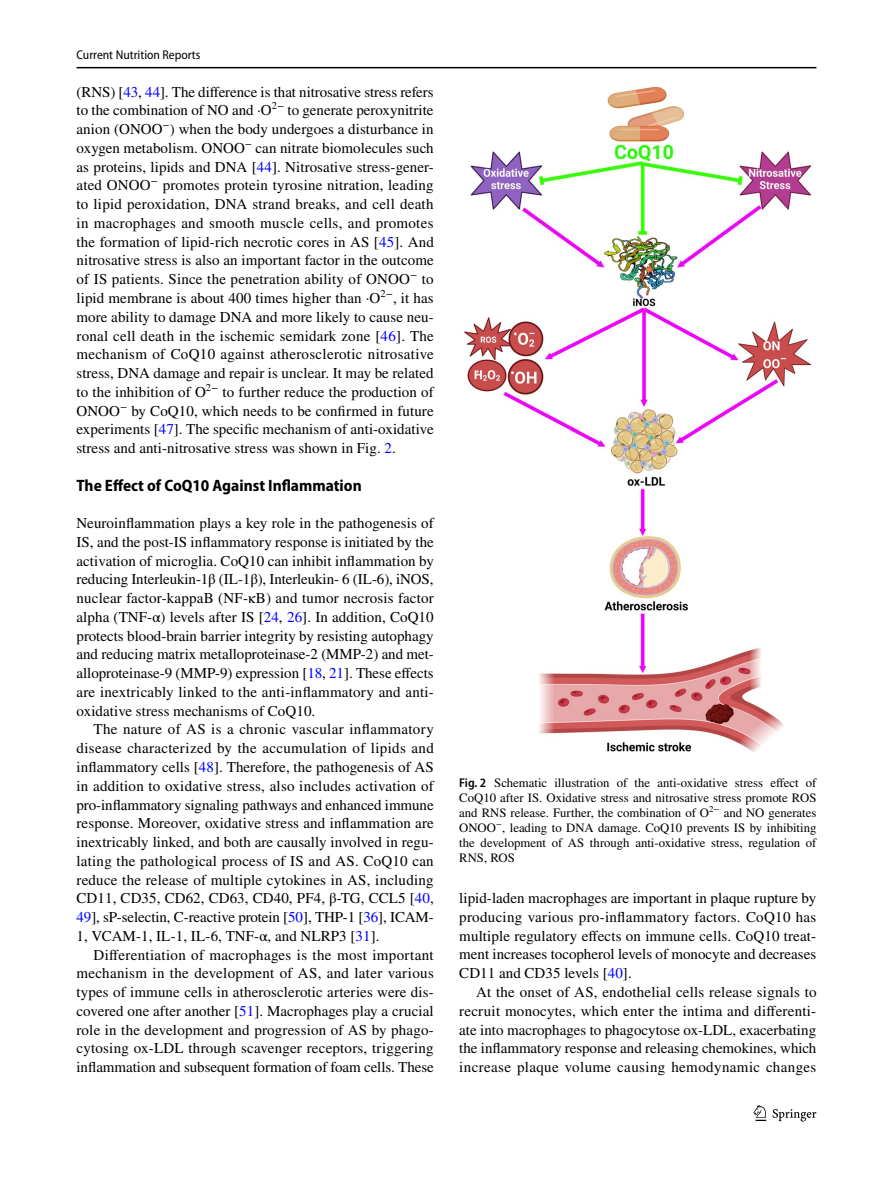
<style>
.page{position:relative;width:893px;height:1187px;background:#fff}
.page>*{position:absolute;margin:0;border:0;box-sizing:border-box;transform-origin:0 0}
.t1{font:700 semi-condensed 16.5px "Myriad Pro";color:#000}
.t2{font:15px/18.8px "STIX";letter-spacing:.005em;color:#000;text-align:justify}
.t3{font:12.75px/15px "STIX";color:#000;text-align:justify}
.t4{font:semi-condensed 12.75px "Myriad Pro";color:#000}
.s1{color:#00f}
.s2{font-family:"Myriad Pro";font-weight:600;font-stretch:semi-condensed}
</style>
<div class="page">
<hr style="left:77px;top:67px;width:739px;height:1px;background:#000">
<svg style="left:753px;top:1105px;width:13px;height:15px"></svg>
<svg style="left:773px;top:1109px;width:43px;height:12px"></svg>
<img style="left:463px;top:87px;width:349px;height:665px">
<p class="t4" style="left:77px;top:48px;width:125px">Current Nutrition Reports</p>
<p class="t2" style="left:77px;top:83px;width:359px">(RNS) [<span class="s1">43</span>, <span class="s1">44</span>]. The difference is that nitrosative stress refers to the combination of NO and ·O<sup>2−</sup> to generate peroxynitrite anion (ONOO<sup>−</sup>) when the body undergoes a disturbance in oxygen metabolism. ONOO<sup>−</sup> can nitrate biomolecules such as proteins, lipids and DNA [<span class="s1">44</span>]. Nitrosative stress-gener&shy;ated ONOO<sup>−</sup> promotes protein tyrosine nitration, leading to lipid peroxidation, DNA strand breaks, and cell death in macrophages and smooth muscle cells, and promotes the formation of lipid-rich necrotic cores in AS [<span class="s1">45</span>]. And nitrosative stress is also an important factor in the outcome of IS patients. Since the penetration ability of ONOO<sup>−</sup> to lipid membrane is about 400 times higher than ·O<sup>2−</sup>, it has more ability to damage DNA and more likely to cause neu&shy;ronal cell death in the ischemic semidark zone [<span class="s1">46</span>]. The mechanism of CoQ10 against atherosclerotic nitrosative stress, DNA damage and repair is unclear. It may be related to the inhibition of O<sup>2−</sup> to further reduce the production of ONOO<sup>−</sup> by CoQ10, which needs to be confirmed in future experiments [<span class="s1">47</span>]. The specific mechanism of anti-oxidative stress and anti-nitrosative stress was shown in Fig. <span class="s1">2</span>.</p>
<p class="t1" style="left:77px;top:476px;width:287px">The Effect of CoQ10 Against Inflammation</p>
<p class="t2" style="left:77px;top:514px;width:359px">Neuroinflammation plays a key role in the pathogenesis of IS, and the post-IS inflammatory response is initiated by the activation of microglia. CoQ10 can inhibit inflammation by reducing Interleukin-1β (IL-1β), Interleukin- 6 (IL-6), iNOS, nuclear factor-kappaB (NF-κB) and tumor necrosis factor alpha (TNF-α) levels after IS [<span class="s1">24</span>, <span class="s1">26</span>]. In addition, CoQ10 protects blood-brain barrier integrity by resisting autophagy and reducing matrix metalloproteinase-2 (MMP-2) and met&shy;alloproteinase-9 (MMP-9) expression [<span class="s1">18</span>, <span class="s1">21</span>]. These effects are inextricably linked to the anti-inflammatory and anti&shy;oxidative stress mechanisms of CoQ10.</p>
<p class="t2" style="left:77px;top:721px;width:359px;text-indent:17px">The nature of AS is a chronic vascular inflammatory disease characterized by the accumulation of lipids and inflammatory cells [<span class="s1">48</span>]. Therefore, the pathogenesis of AS in addition to oxidative stress, also includes activation of pro-inflammatory signaling pathways and enhanced immune response. Moreover, oxidative stress and inflammation are inextricably linked, and both are causally involved in regu&shy;lating the pathological process of IS and AS. CoQ10 can reduce the release of multiple cytokines in AS, including CD11, CD35, CD62, CD63, CD40, PF4, β-TG, CCL5 [<span class="s1">40</span>, <span class="s1">49</span>], sP-selectin, C-reactive protein [<span class="s1">50</span>], THP-1 [<span class="s1">36</span>], ICAM-1, VCAM-1, IL-1, IL-6, TNF-α, and NLRP3 [<span class="s1">31</span>].</p>
<p class="t2" style="left:77px;top:946px;width:359px;text-indent:17px">Differentiation of macrophages is the most important mechanism in the development of AS, and later various types of immune cells in atherosclerotic arteries were dis&shy;covered one after another [<span class="s1">51</span>]. Macrophages play a crucial role in the development and progression of AS by phago&shy;cytosing ox-LDL through scavenger receptors, triggering inflammation and subsequent formation of foam cells. These</p>
<p class="t3" style="left:459px;top:776px;width:359px"><span class="s2">Fig. 2</span> Schematic illustration of the anti-oxidative stress effect of CoQ10 after IS. Oxidative stress and nitrosative stress promote ROS and RNS release. Further, the combination of O<sup>2−</sup> and NO generates ONOO<sup>−</sup>, leading to DNA damage. CoQ10 prevents IS by inhibiting the development of AS through anti-oxidative stress, regulation of RNS, ROS</p>
<p class="t2" style="left:459px;top:889px;width:359px">lipid-laden macrophages are important in plaque rupture by producing various pro-inflammatory factors. CoQ10 has multiple regulatory effects on immune cells. CoQ10 treat&shy;ment increases tocopherol levels of monocyte and decreases CD11 and CD35 levels [<span class="s1">40</span>].</p>
<p class="t2" style="left:459px;top:983px;width:359px;text-indent:17px">At the onset of AS, endothelial cells release signals to recruit monocytes, which enter the intima and differenti&shy;ate into macrophages to phagocytose ox-LDL, exacerbating the inflammatory response and releasing chemokines, which increase plaque volume causing hemodynamic changes</p>
</div>
